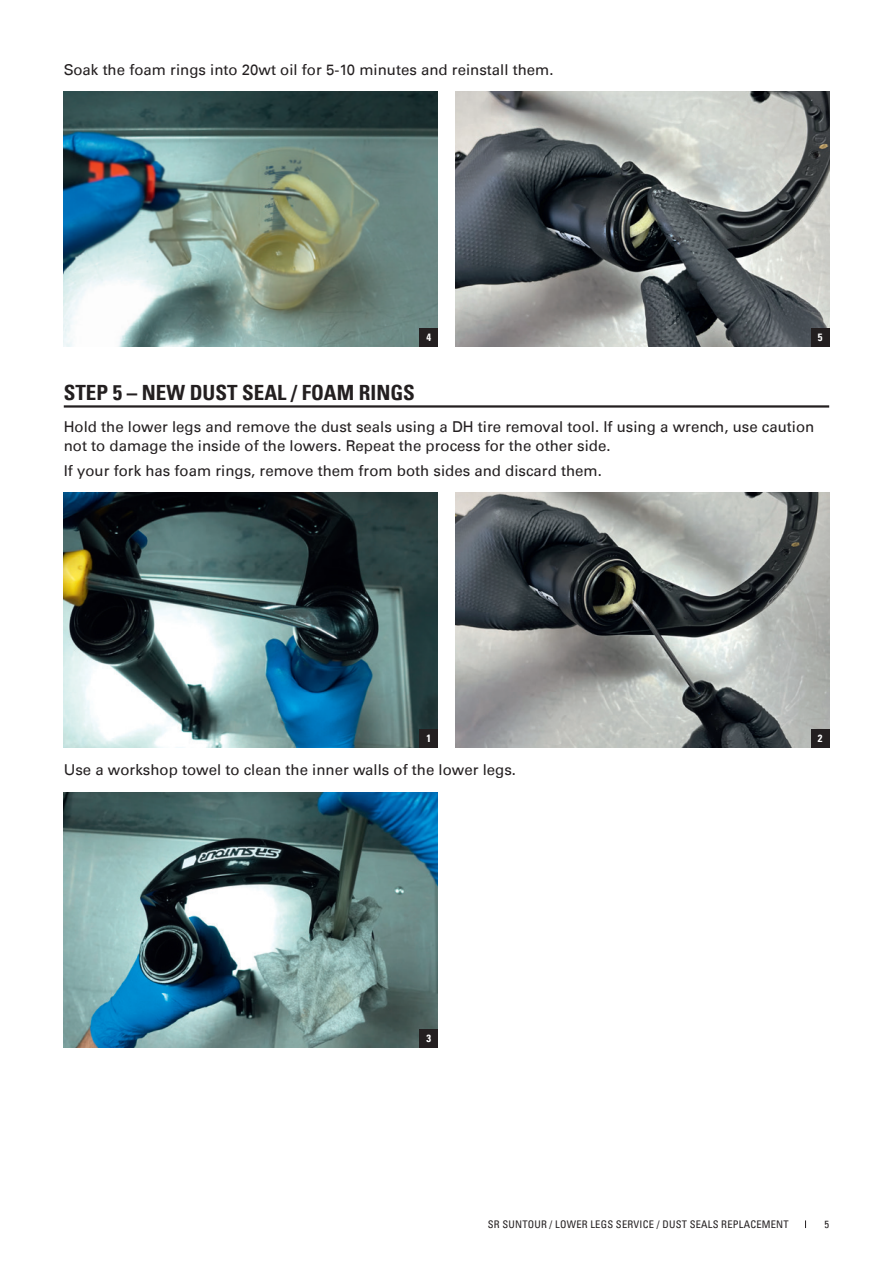
<style>
.page{position:relative;width:893px;height:1263px;background:#fff}
.page>*{position:absolute;margin:0;border:0;box-sizing:border-box;transform-origin:0 0}
.t1{font:700 condensed 21px "Univers LT";color:#231f20}
.t2{font:15px/19.2px "Univers LT";color:#231f20}
.t3{font:condensed 10.5px "Univers LT";letter-spacing:.02em;color:#231f20}
.t4{font:700 condensed 10.5px "Univers LT";color:#fff}
</style>
<div class="page">
<img style="left:455px;top:492px;width:374px;height:255px">
<img style="left:64px;top:91px;width:374px;height:256px">
<img style="left:455px;top:91px;width:374px;height:256px">
<div style="left:420px;top:328px;width:18px;height:19px;background:#231f20"></div>
<div style="left:811px;top:328px;width:18px;height:19px;background:#231f20"></div>
<hr style="left:64px;top:405px;width:765px;height:3px;background:#231f20">
<img style="left:64px;top:492px;width:374px;height:255px">
<img style="left:64px;top:792px;width:374px;height:255px">
<div style="left:420px;top:729px;width:18px;height:18px;background:#231f20"></div>
<div style="left:420px;top:1029px;width:18px;height:18px;background:#231f20"></div>
<div style="left:811px;top:729px;width:18px;height:18px;background:#231f20"></div>
<p class="t2" style="left:64px;top:60px;width:491px">Soak the foam rings into 20wt oil for 5-10 minutes and reinstall them.</p>
<p class="t4" style="left:427px;top:331px;width:6px">4</p>
<p class="t4" style="left:818px;top:331px;width:6px">5</p>
<h1 class="t1" style="left:64px;top:379px;width:353px">STEP 5 – NEW DUST SEAL / FOAM RINGS</h1>
<p class="t2" style="left:64px;top:417px;width:752px">Hold the lower legs and remove the dust seals using a DH tire removal tool. If using a wrench, use caution not to damage the inside of the lowers. Repeat the process for the other side.</p>
<p class="t2" style="left:64px;top:461px;width:540px">If your fork has foam rings, remove them from both sides and discard them.</p>
<p class="t4" style="left:427px;top:732px;width:6px">1</p>
<p class="t2" style="left:64px;top:760px;width:454px">Use a workshop towel to clean the inner walls of the lower legs.</p>
<p class="t4" style="left:427px;top:1032px;width:6px">3</p>
<p class="t4" style="left:818px;top:732px;width:6px">2</p>
<p class="t3" style="left:488px;top:1217px;width:302px">SR SUNTOUR / LOWER LEGS SERVICE / DUST SEALS REPLACEMENT</p>
<p class="t3" style="left:824px;top:1218px;width:6px">5</p>
</div>
